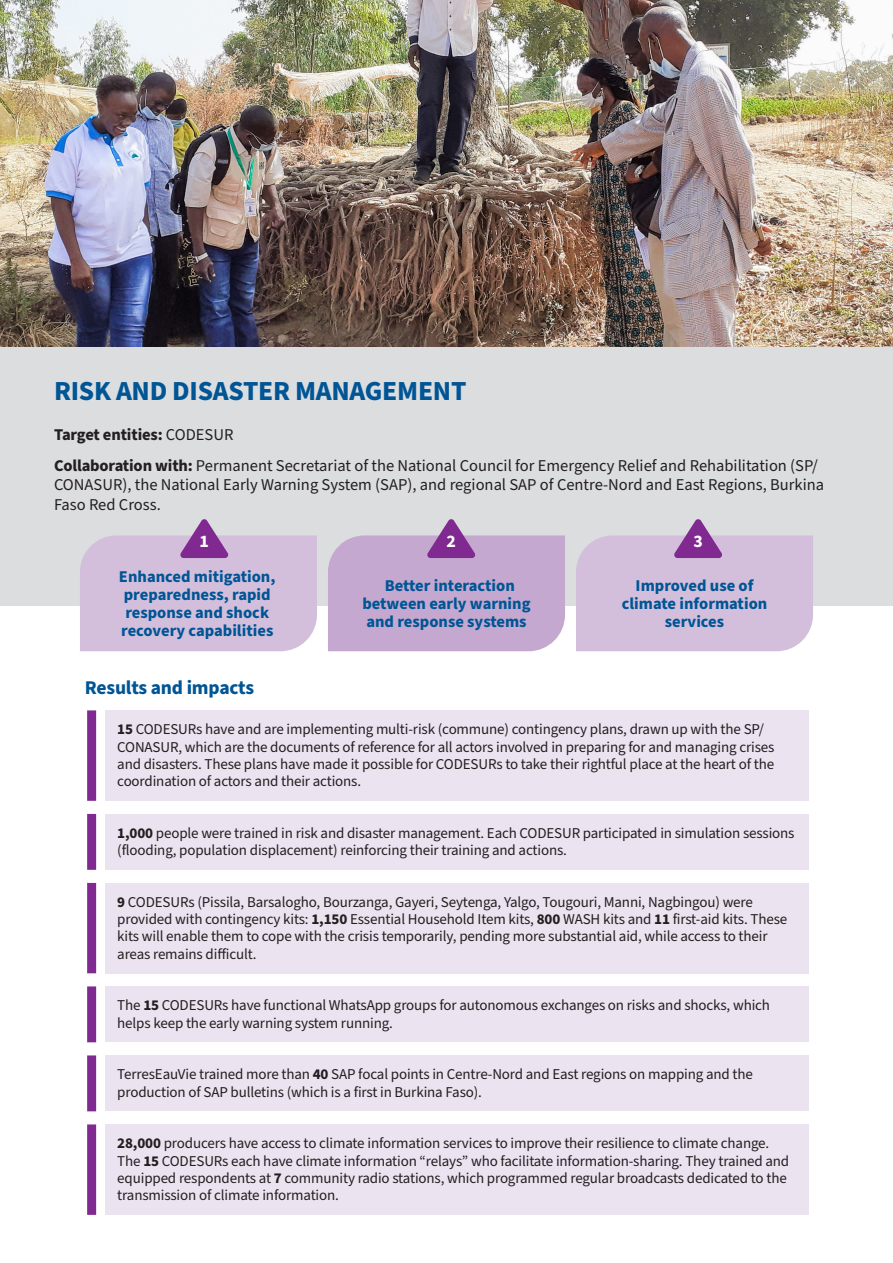
<style>
.page{position:relative;width:893px;height:1263px;background:#fff}
.page>*{position:absolute;margin:0;border:0;box-sizing:border-box;transform-origin:0 0}
.t1{font:700 27.6px "Source Sans Pro";letter-spacing:-.01em;color:#005595}
.t2{font:700 19.5px "Source Sans Pro";letter-spacing:-.01em;color:#005595}
.t3{font:700 17.7px "Source Sans Pro";color:#fff}
.t4{font:16.5px/19.8px "Source Sans Pro";color:#231f20}
.t5{font:700 16.5px/18px "Source Sans Pro";color:#005595;text-align:center}
.t6{font:700 16.5px "Source Sans Pro";letter-spacing:-.01em;color:#231f20}
.Purple_Highlight{font:15px/17.2px "Source Sans Pro";letter-spacing:-.01em;color:#231f20}
.s1{font-weight:400}
.s2{font-weight:700}
</style>
<div class="page">
<img style="left:0;top:0;width:893px;height:347px">
<div style="left:0;top:347px;width:893px;height:259px;background:#dcdddf"></div>
<div style="left:105px;top:710px;width:703px;height:91px;background:#ece3f0"></div>
<div style="left:87px;top:710px;width:9px;height:91px;background:#802990"></div>
<div style="left:105px;top:814px;width:703px;height:56px;background:#ece3f0"></div>
<div style="left:87px;top:814px;width:9px;height:56px;background:#802990"></div>
<div style="left:105px;top:883px;width:703px;height:90px;background:#ece3f0"></div>
<div style="left:87px;top:883px;width:9px;height:90px;background:#802990"></div>
<div style="left:105px;top:986px;width:703px;height:56px;background:#ece3f0"></div>
<div style="left:87px;top:986px;width:9px;height:56px;background:#802990"></div>
<div style="left:105px;top:1055px;width:703px;height:56px;background:#ece3f0"></div>
<div style="left:87px;top:1055px;width:9px;height:56px;background:#802990"></div>
<div style="left:105px;top:1124px;width:703px;height:91px;background:#ece3f0"></div>
<div style="left:87px;top:1124px;width:9px;height:91px;background:#802990"></div>
<svg style="left:80px;top:519px;width:237px;height:132px;background:#d1beda"></svg>
<svg style="left:328px;top:519px;width:237px;height:132px;background:#c5abcf"></svg>
<svg style="left:576px;top:519px;width:237px;height:132px;background:#d1beda"></svg>
<p class="t1" style="left:54px;top:372px;width:414px">RISK AND DISASTER MANAGEMENT</p>
<p class="t6" style="left:54px;top:423px;width:181px">Target entities: <span class="s1">CODESUR</span></p>
<p class="t4" style="left:54px;top:456px;width:772px"><span class="s2">Collaboration with:</span> Permanent Secretariat of the National Council for Emergency Relief and Rehabilitation (SP/<br>CONASUR), the National Early Warning System (SAP), and regional SAP of Centre-Nord and East Regions, Burkina<br>Faso Red Cross.</p>
<p class="t3" style="left:200px;top:529px;width:11px">1</p>
<p class="t3" style="left:446px;top:529px;width:11px">2</p>
<p class="t3" style="left:693px;top:529px;width:11px">3</p>
<p class="t5" style="left:119px;top:568px;width:158px;text-align:left">Enhanced mitigation, preparedness, rapid response and shock recovery capabilities</p>
<p class="t5" style="left:362px;top:577px;width:170px">Better interaction between early warning and response systems</p>
<p class="t5" style="left:636px;top:577px;width:119px">Improved use of</p>
<p class="t5" style="left:622px;top:595px;width:147px">climate information services</p>
<p class="t2" style="left:85px;top:674px;width:171px">Results and impacts</p>
<p class="Purple_Highlight" style="left:117px;top:721px;width:659px"><span class="s2">15</span> CODESURs have and are implementing multi-risk (commune) contingency plans, drawn up with the SP/ CONASUR, which are the documents of reference for all actors involved in preparing for and managing crises and disasters. These plans have made it possible for CODESURs to take their rightful place at the heart of the coordination of actors and their actions.</p>
<p class="Purple_Highlight" style="left:117px;top:825px;width:679px"><span class="s2">1,000</span> people were trained in risk and disaster management. Each CODESUR participated in simulation sessions (flooding, population displacement) reinforcing their training and actions.</p>
<p class="Purple_Highlight" style="left:117px;top:894px;width:671px"><span class="s2">9</span> CODESURs (Pissila, Barsalogho, Bourzanga, Gayeri, Seytenga, Yalgo, Tougouri, Manni, Nagbingou) were provided with contingency kits: <span class="s2">1,150</span> Essential Household Item kits, <span class="s2">800</span> WASH kits and <span class="s2">11</span> first-aid kits. These kits will enable them to cope with the crisis temporarily, pending more substantial aid, while access to their areas remains difficult.</p>
<p class="Purple_Highlight" style="left:117px;top:997px;width:654px">The <span class="s2">15</span> CODESURs have functional WhatsApp groups for autonomous exchanges on risks and shocks, which helps keep the early warning system running.</p>
<p class="Purple_Highlight" style="left:117px;top:1066px;width:637px">TerresEauVie trained more than <span class="s2">40</span> SAP focal points in Centre-Nord and East regions on mapping and the production of SAP bulletins (which is a first in Burkina Faso).</p>
<p class="Purple_Highlight" style="left:117px;top:1135px;width:673px"><span class="s2">28,000</span> producers have access to climate information services to improve their resilience to climate change.<br>The <span class="s2">15</span> CODESURs each have climate information “relays” who facilitate information-sharing. They trained and equipped respondents at <span class="s2">7</span> community radio stations, which programmed regular broadcasts dedicated to the transmission of climate information.</p>
</div>
